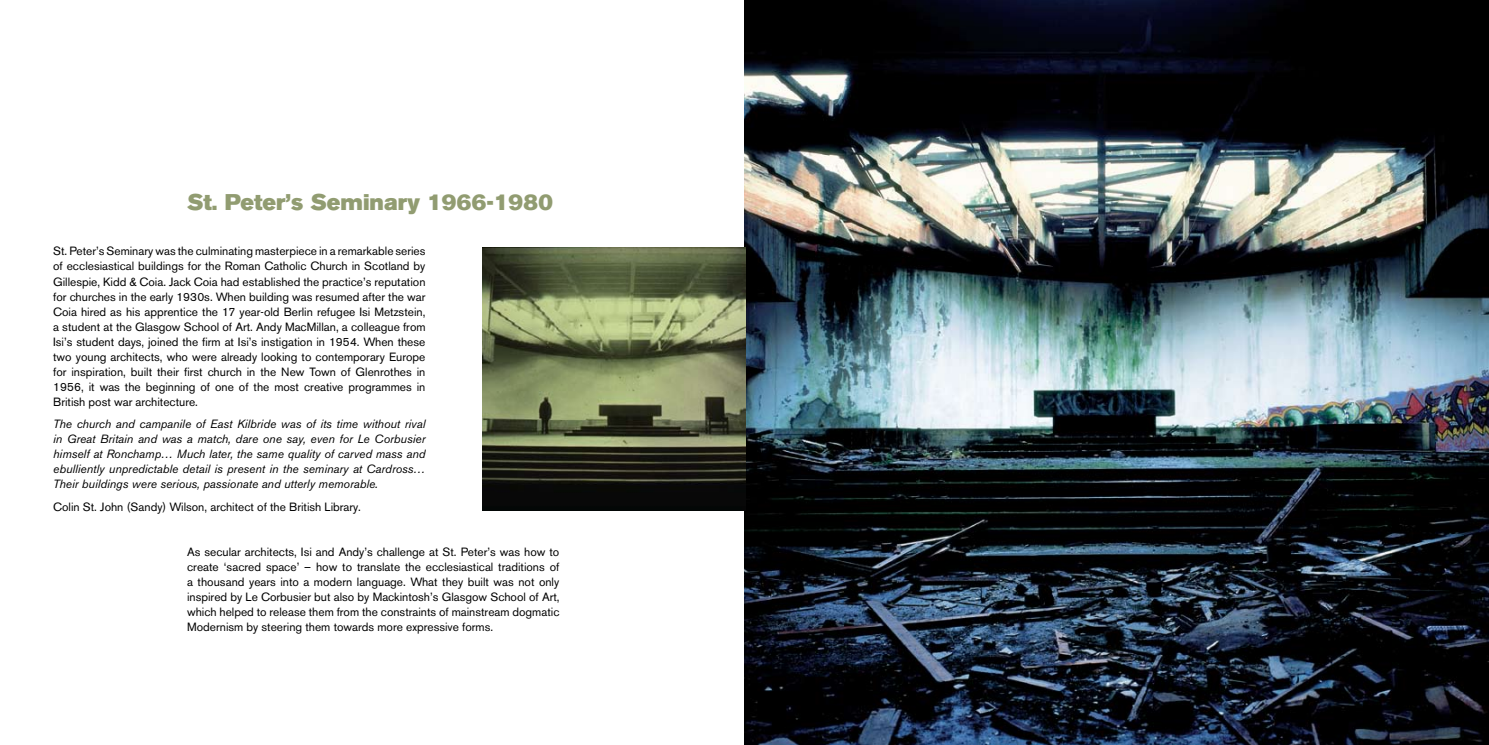
<style>
.page{position:relative;width:1489px;height:745px;background:#fff}
.page>*{position:absolute;margin:0;border:0;box-sizing:border-box;transform-origin:0 0}
.t1{font:22.5px "Akzidenz Grotesk BE Super";color:#919c71}
.t2{font:11.88px/15px "Akzidenz Grotesk BE";color:#000;text-align:justify}
.t3{font:italic 11.88px/15px "Akzidenz Grotesk BE";color:#000;text-align:justify}
</style>
<div class="page">
<img style="left:744px;top:0;width:744px;height:744px">
<img style="left:482px;top:247px;width:263px;height:263px">
<h1 class="t1" style="left:187px;top:189px;width:367px">St. Peter’s Seminary 1966-1980</h1>
<p class="t2" style="left:53px;top:244px;width:374px">St. Peter’s Seminary was the culminating masterpiece in a remarkable series of ecclesiastical buildings for the Roman Catholic Church in Scotland by Gillespie, Kidd &amp; Coia. Jack Coia had established the practice’s reputation for churches in the early 1930s. When building was resumed after the war Coia hired as his apprentice the 17 year-old Berlin refugee Isi Metzstein, a student at the Glasgow School of Art. Andy MacMillan, a colleague from Isi’s student days, joined the firm at Isi’s instigation in 1954. When these two young architects, who were already looking to contemporary Europe for inspiration, built their first church in the New Town of Glenrothes in 1956, it was the beginning of one of the most creative programmes in British post war architecture.</p>
<p class="t3" style="left:53px;top:416px;width:374px">The church and campanile of East Kilbride was of its time without rival in Great Britain and was a match, dare one say, even for Le Corbusier himself at Ronchamp… Much later, the same quality of carved mass and ebulliently unpredictable detail is present in the seminary at Cardross… Their buildings were serious, passionate and utterly memorable.</p>
<p class="t2" style="left:53px;top:499px;width:309px">Colin St. John (Sandy) Wilson, architect of the British Library.</p>
<p class="t2" style="left:187px;top:543px;width:374px">As secular architects, Isi and Andy’s challenge at St. Peter’s was how to create ‘sacred space’ – how to translate the ecclesiastical traditions of a thousand years into a modern language. What they built was not only inspired by Le Corbusier but also by Mackintosh’s Glasgow School of Art, which helped to release them from the constraints of mainstream dogmatic Modernism by steering them towards more expressive forms.</p>
</div>
